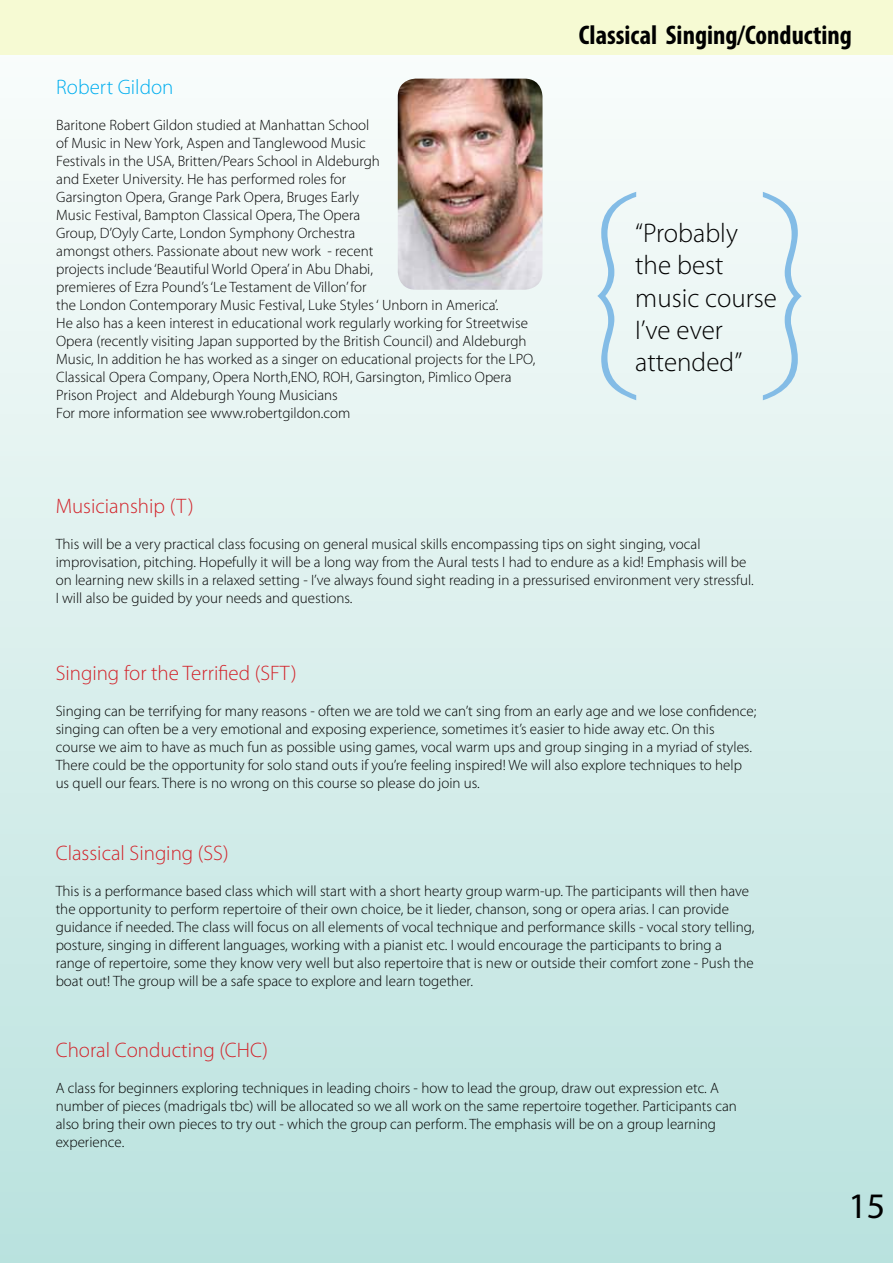
<style>
.page{position:relative;width:893px;height:1263px;background:#fff}
.page>*{position:absolute;margin:0;border:0;box-sizing:border-box;transform-origin:0 0}
.t1{font:216px "Mona Lisa Solid ITCTT";color:#83bce6}
.t2{font:36px "Myriad Pro";color:#000}
.t3{font:300 27px/32.4px "Myriad Pro";color:#000}
.t4{font:700 condensed 27px "Myriad Pro";color:#000}
.t5{font:300 21px "Myriad Pro";color:#d2232a}
.t6{font:300 21px "Myriad Pro";color:#00aeef}
.t7{font:300 15px/18px "Myriad Pro";color:#000}
</style>
<div class="page">
<div style="left:0;top:0;width:893px;height:1263px;background:linear-gradient(to bottom,#fcfdfc,#bae2df)"></div>
<img style="left:398px;top:79px;width:144px;height:211px">
<div style="left:0;top:0;width:893px;height:54px;background:#f6fad3"></div>
<h3 class="t6" style="left:56px;top:75px;width:119px">Robert Gildon</h3>
<p class="t7" style="left:56px;top:116px;width:481px">Baritone Robert Gildon studied at Manhattan School<br>of Music in New York, Aspen and Tanglewood Music<br>Festivals in the USA, Britten/Pears School in Aldeburgh<br>and Exeter University. He has performed roles for<br>Garsington Opera, Grange Park Opera, Bruges Early<br>Music Festival, Bampton Classical Opera, The Opera<br>Group, D’Oyly Carte, London Symphony Orchestra<br>amongst others. Passionate about new work - recent<br>projects include ‘Beautiful World Opera’ in Abu Dhabi,<br>premieres of Ezra Pound’s ‘Le Testament de Villon’ for<br>the London Contemporary Music Festival, Luke Styles ‘ Unborn in America’.<br>He also has a keen interest in educational work regularly working for Streetwise Opera (recently visiting Japan supported by the British Council) and Aldeburgh Music, In addition he has worked as a singer on educational projects for the LPO, Classical Opera Company, Opera North,ENO, ROH, Garsington, Pimlico Opera Prison Project and Aldeburgh Young Musicians<br>For more information see www.robertgildon.com</p>
<h3 class="t4" style="left:579px;top:18px;width:275px">Classical Singing/Conducting</h3>
<h1 class="t1" style="left:573px;top:118px;width:73px">{</h1>
<h1 class="t1" style="left:754px;top:118px;width:73px">}</h1>
<h3 class="t3" style="left:635px;top:216px;width:143px">“Probably the best music course<br>I’ve ever attended”</h3>
<h3 class="t5" style="left:56px;top:494px;width:139px">Musicianship (T)</h3>
<p class="t7" style="left:56px;top:535px;width:700px">This will be a very practical class focusing on general musical skills encompassing tips on sight singing, vocal improvisation, pitching. Hopefully it will be a long way from the Aural tests I had to endure as a kid! Emphasis will be on learning new skills in a relaxed setting - I’ve always found sight reading in a pressurised environment very stressful.<br>I will also be guided by your needs and questions.</p>
<h3 class="t5" style="left:56px;top:660px;width:243px">Singing for the Terrified (SFT)</h3>
<p class="t7" style="left:56px;top:702px;width:702px">Singing can be terrifying for many reasons - often we are told we can’t sing from an early age and we lose confidence; singing can often be a very emotional and exposing experience, sometimes it’s easier to hide away etc. On this course we aim to have as much fun as possible using games, vocal warm ups and group singing in a myriad of styles.<br>There could be the opportunity for solo stand outs if you’re feeling inspired! We will also explore techniques to help us quell our fears. There is no wrong on this course so please do join us.</p>
<h3 class="t5" style="left:56px;top:840px;width:174px">Classical Singing (SS)</h3>
<p class="t7" style="left:56px;top:882px;width:700px">This is a performance based class which will start with a short hearty group warm-up. The participants will then have the opportunity to perform repertoire of their own choice, be it lieder, chanson, song or opera arias. I can provide guidance if needed. The class will focus on all elements of vocal technique and performance skills - vocal story telling, posture, singing in different languages, working with a pianist etc. I would encourage the participants to bring a range of repertoire, some they know very well but also repertoire that is new or outside their comfort zone - Push the boat out! The group will be a safe space to explore and learn together.</p>
<h3 class="t5" style="left:56px;top:1037px;width:214px">Choral Conducting (CHC)</h3>
<p class="t7" style="left:56px;top:1078px;width:683px">A class for beginners exploring techniques in leading choirs - how to lead the group, draw out expression etc. A number of pieces (madrigals tbc) will be allocated so we all work on the same repertoire together. Participants can also bring their own pieces to try out - which the group can perform. The emphasis will be on a group learning experience.</p>
<h2 class="t2" style="left:848px;top:1184px;width:38px">15</h2>
</div>
